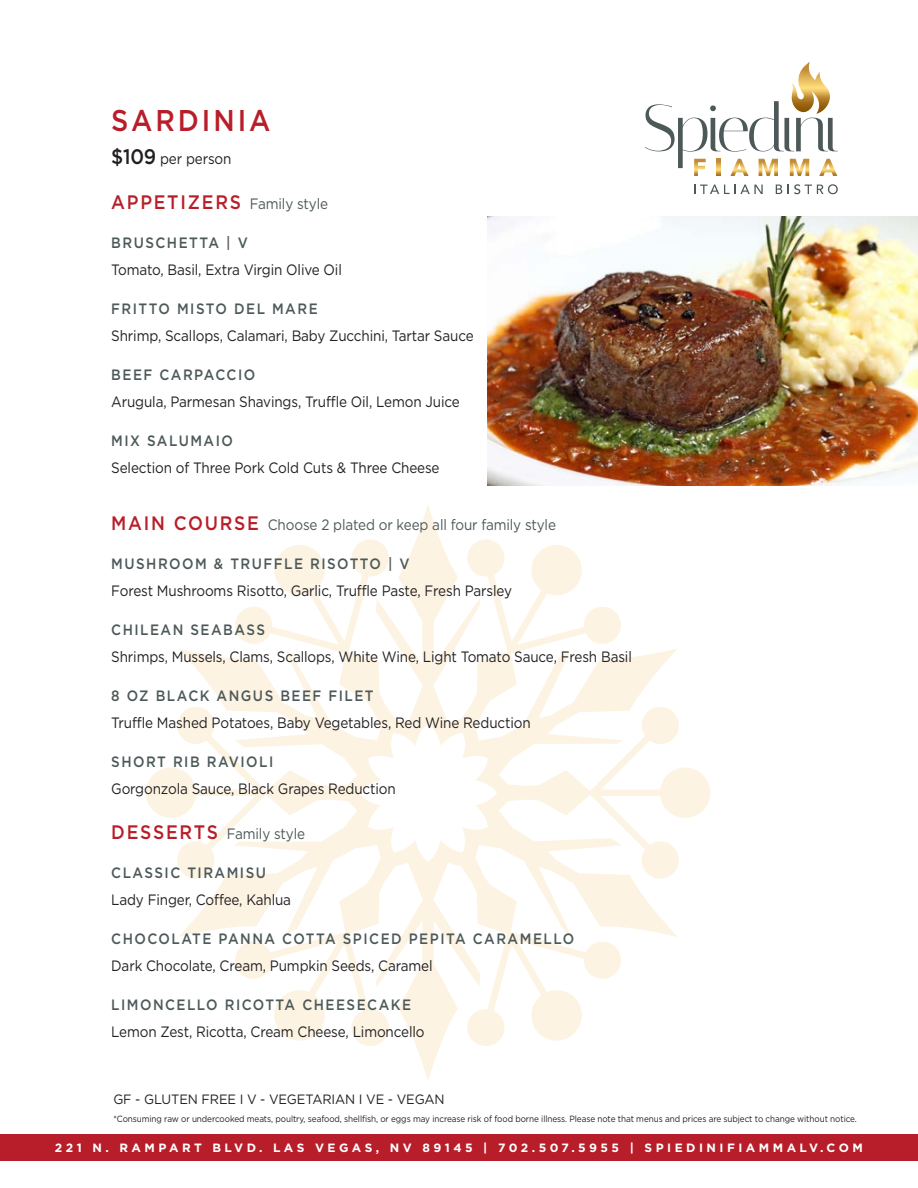
<style>
.page{position:relative;width:918px;height:1188px;background:#fff}
.page>*{position:absolute;margin:0;border:0;box-sizing:border-box;transform-origin:0 0}
.t1{font:500 30px "Gotham";letter-spacing:.11em;color:#b81e29;scale:.9 1}
.t2{font:15px "Gotham";letter-spacing:-.01em;color:#231f20;scale:.9 1}
.t3{font:500 15px "Gotham";letter-spacing:.11em;color:#4d5959;scale:.9 1}
.t4{font:15px "Gotham";letter-spacing:-.01em;color:#4d5959;scale:.9 1}
.t5{font:13.5px "Gotham";letter-spacing:-.01em;color:#231f20;scale:.95 1}
.t6{font:700 12px "Gotham";letter-spacing:.29em;color:#fff}
.t7{font:9px "Gotham";letter-spacing:-.01em;color:#231f20;scale:.91 1}
.s1{font-weight:500;font-size:21px}
.s2{font-weight:500;font-size:19.5px;color:#b81e29}
</style>
<div class="page">
<svg style="left:146px;top:505px;width:564px;height:575px"></svg>
<div style="left:0;top:1134px;width:918px;height:27px;background:#b81e29"></div>
<img style="left:487px;top:216px;width:431px;height:270px">
<svg style="left:645px;top:62px;width:193px;height:114px"></svg>
<svg style="left:694px;top:185px;width:69px;height:9px"></svg>
<svg style="left:776px;top:185px;width:6px;height:9px"></svg>
<svg style="left:788px;top:184px;width:50px;height:10px"></svg>
<p class="t1" style="left:111px;top:103px;width:179px">SARDINIA</p>
<p class="t2" style="left:111px;top:150px;width:135px"><span class="s1">$109</span> per person</p>
<p class="t4" style="left:111px;top:195px;width:243px"><span class="s2">APPETIZERS</span> Family style</p>
<p class="t3" style="left:111px;top:234px;width:153px">BRUSCHETTA | V</p>
<p class="t2" style="left:111px;top:261px;width:258px">Tomato, Basil, Extra Virgin Olive Oil</p>
<p class="t3" style="left:111px;top:300px;width:231px">FRITTO MISTO DEL MARE</p>
<p class="t2" style="left:111px;top:327px;width:404px">Shrimp, Scallops, Calamari, Baby Zucchini, Tartar Sauce</p>
<p class="t3" style="left:111px;top:366px;width:162px">BEEF CARPACCIO</p>
<p class="t2" style="left:111px;top:393px;width:389px">Arugula, Parmesan Shavings, Truffle Oil, Lemon Juice</p>
<p class="t3" style="left:111px;top:432px;width:137px">MIX SALUMAIO</p>
<p class="t2" style="left:111px;top:459px;width:366px">Selection of Three Pork Cold Cuts &amp; Three Cheese</p>
<p class="t4" style="left:111px;top:516px;width:496px"><span class="s2">MAIN COURSE</span> Choose 2 plated or keep all four family style</p>
<p class="t3" style="left:111px;top:555px;width:333px">MUSHROOM &amp; TRUFFLE RISOTTO | V</p>
<p class="t2" style="left:111px;top:582px;width:447px">Forest Mushrooms Risotto, Garlic, Truffle Paste, Fresh Parsley</p>
<p class="t3" style="left:111px;top:621px;width:172px">CHILEAN SEABASS</p>
<p class="t2" style="left:111px;top:648px;width:580px">Shrimps, Mussels, Clams, Scallops, White Wine, Light Tomato Sauce, Fresh Basil</p>
<p class="t3" style="left:111px;top:687px;width:293px">8 OZ BLACK ANGUS BEEF FILET</p>
<p class="t2" style="left:111px;top:714px;width:468px">Truffle Mashed Potatoes, Baby Vegetables, Red Wine Reduction</p>
<p class="t3" style="left:111px;top:753px;width:182px">SHORT RIB RAVIOLI</p>
<p class="t2" style="left:111px;top:780px;width:318px">Gorgonzola Sauce, Black Grapes Reduction</p>
<p class="t4" style="left:111px;top:825px;width:217px"><span class="s2">DESSERTS</span> Family style</p>
<p class="t3" style="left:111px;top:864px;width:174px">CLASSIC TIRAMISU</p>
<p class="t2" style="left:111px;top:891px;width:201px">Lady Finger, Coffee, Kahlua</p>
<p class="t3" style="left:111px;top:930px;width:516px">CHOCOLATE PANNA COTTA SPICED PEPITA CARAMELLO</p>
<p class="t2" style="left:111px;top:957px;width:359px">Dark Chocolate, Cream, Pumpkin Seeds, Caramel</p>
<p class="t3" style="left:111px;top:996px;width:335px">LIMONCELLO RICOTTA CHEESECAKE</p>
<p class="t2" style="left:111px;top:1023px;width:350px">Lemon Zest, Ricotta, Cream Cheese, Limoncello</p>
<p class="t5" style="left:113px;top:1092px;width:350px">GF - GLUTEN FREE I V - VEGETARIAN I VE - VEGAN</p>
<p class="t7" style="left:113px;top:1114px;width:819px">*Consuming raw or undercooked meats, poultry, seafood, shellfish, or eggs may increase risk of food borne illness. Please note that menus and prices are subject to change without notice.</p>
<p class="t6" style="left:55px;top:1141px;width:809px">221 N. RAMPART BLVD. LAS VEGAS, NV 89145 | 702.507.5955 | SPIEDINIFIAMMALV.COM</p>
</div>
